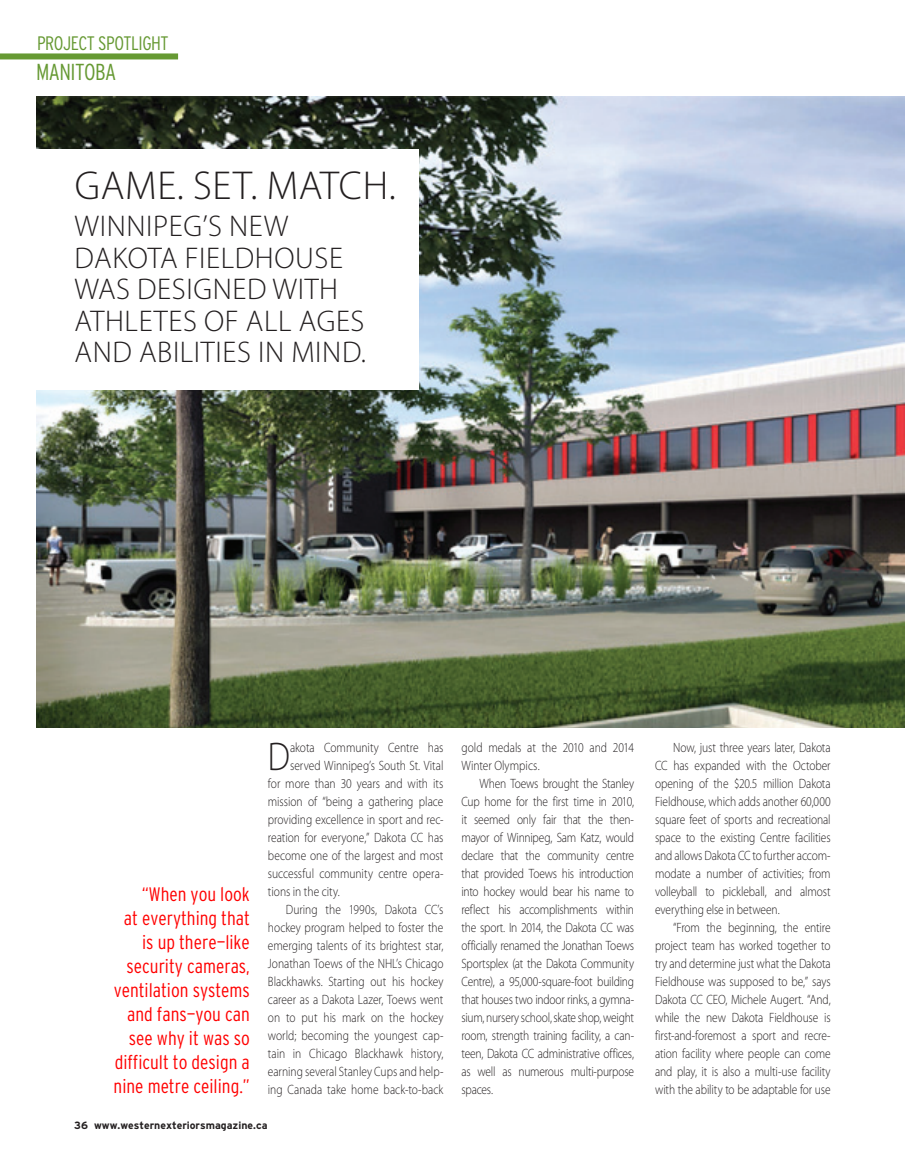
<style>
.page{position:relative;width:905px;height:1175px;background:#fff}
.page>*{position:absolute;margin:0;border:0;box-sizing:border-box;transform-origin:0 0}
.feature_head{font:300 40.5px "Myriad Pro";letter-spacing:.02em;color:#231f20}
.first_para{font:300 40.2px "Myriad Pro";color:#231f20;scale:.85 1}
.feature_head-2{font:300 30px/31.5px "Myriad Pro";letter-spacing:.02em;color:#231f20}
.t1{font:300 condensed 23.1px "Interstate";letter-spacing:-.025em;color:#693}
.pull_quote{font:300 condensed 19.5px/24px "Interstate";color:#f00;text-align:right}
.t2{font:300 condensed 19.5px "Interstate";letter-spacing:-.025em;color:#693}
.body{font:300 13.5px/18px "Myriad Pro";letter-spacing:-.005em;color:#231f20;text-align:justify;scale:.85 1}
.first_para-2{font:300 13.5px "Myriad Pro";color:#231f20;scale:.85 1}
.t3{font:700 10.5px "Interstate";color:#231f20}
</style>
<div class="page">
<img style="left:36px;top:96px;width:868px;height:631px">
<div style="left:0;top:53px;width:178px;height:6px;background:#693"></div>
<div style="left:17px;top:149px;width:401px;height:240px;background:#fff"></div>
<p class="t2" style="left:37px;top:32px;width:133px">PROJECT SPOTLIGHT</p>
<p class="t1" style="left:36px;top:58px;width:82px">MANITOBA</p>
<p class="feature_head" style="left:75px;top:163px;width:322px">GAME. SET. MATCH.</p>
<p class="feature_head-2" style="left:75px;top:211px;width:293px">WINNIPEG’S NEW<br>DAKOTA FIELDHOUSE<br>WAS DESIGNED WITH<br>ATHLETES OF ALL AGES<br>AND ABILITIES IN MIND.</p>
<p class="pull_quote" style="left:114px;top:882px;width:138px">“When you look<br>at everything that is up there—like security cameras, ventilation systems and fans—you can see why it was so difficult to design a nine metre ceiling.”</p>
<p class="first_para" style="left:268px;top:734px;width:28px">D</p>
<p class="first_para-2" style="left:290px;top:740px;width:182px">akota Community Centre has</p>
<p class="first_para-2" style="left:290px;top:758px;width:182px">served Winnipeg’s South St. Vital</p>
<p class="first_para-2" style="left:268px;top:776px;width:208px">for more than 30 years and with its</p>
<p class="first_para-2" style="left:268px;top:794px;width:208px">mission of “being a gathering place</p>
<p class="first_para-2" style="left:268px;top:812px;width:208px">providing excellence in sport and rec-</p>
<p class="first_para-2" style="left:268px;top:830px;width:208px">reation for everyone,” Dakota CC has</p>
<p class="first_para-2" style="left:268px;top:848px;width:208px">become one of the largest and most</p>
<p class="first_para-2" style="left:268px;top:866px;width:208px">successful community centre opera-</p>
<p class="first_para-2" style="left:268px;top:884px;width:86px">tions in the city.</p>
<p class="body" style="left:268px;top:900px;width:208px;text-indent:18px">During the 1990s, Dakota CC’s hockey program helped to foster the emerging talents of its brightest star, Jonathan Toews of the NHL’s Chicago Blackhawks. Starting out his hockey career as a Dakota Lazer, Toews went on to put his mark on the hockey world; becoming the youngest cap&shy;tain in Chicago Blackhawk history, earning several Stanley Cups and help&shy;ing Canada take home back-to-back</p>
<p class="t3" style="left:74px;top:1119px;width:195px">36 www.westernexteriorsmagazine.ca</p>
<p class="body" style="left:461px;top:738px;width:204px">gold medals at the 2010 and 2014<br>Winter Olympics.</p>
<p class="body" style="left:461px;top:774px;width:204px;text-indent:18px">When Toews brought the Stanley Cup home for the first time in 2010, it seemed only fair that the then&shy;mayor of Winnipeg, Sam Katz, would declare that the community centre that provided Toews his introduction into hockey would bear his name to reflect his accomplishments within the sport. In 2014, the Dakota CC was officially renamed the Jonathan Toews Sportsplex (at the Dakota Community Centre), a 95,000-square-foot building that houses two indoor rinks, a gymna&shy;sium, nursery school, skate shop, weight room, strength training facility, a can&shy;teen, Dakota CC administrative offices, as well as numerous multi-purpose spaces.</p>
<p class="body" style="left:655px;top:738px;width:208px;text-indent:18px">Now, just three years later, Dakota CC has expanded with the October opening of the $20.5 million Dakota Fieldhouse, which adds another 60,000 square feet of sports and recreational space to the existing Centre facilities and allows Dakota CC to further accom&shy;modate a number of activities; from volleyball to pickleball, and almost everything else in between.</p>
<p class="body" style="left:655px;top:918px;width:208px;text-indent:18px">“From the beginning, the entire project team has worked together to try and determine just what the Dakota Fieldhouse was supposed to be,” says Dakota CC CEO, Michele Augert. “And, while the new Dakota Fieldhouse is first-and-foremost a sport and recre&shy;ation facility where people can come and play, it is also a multi-use facility with the ability to be adaptable for use</p>
</div>
